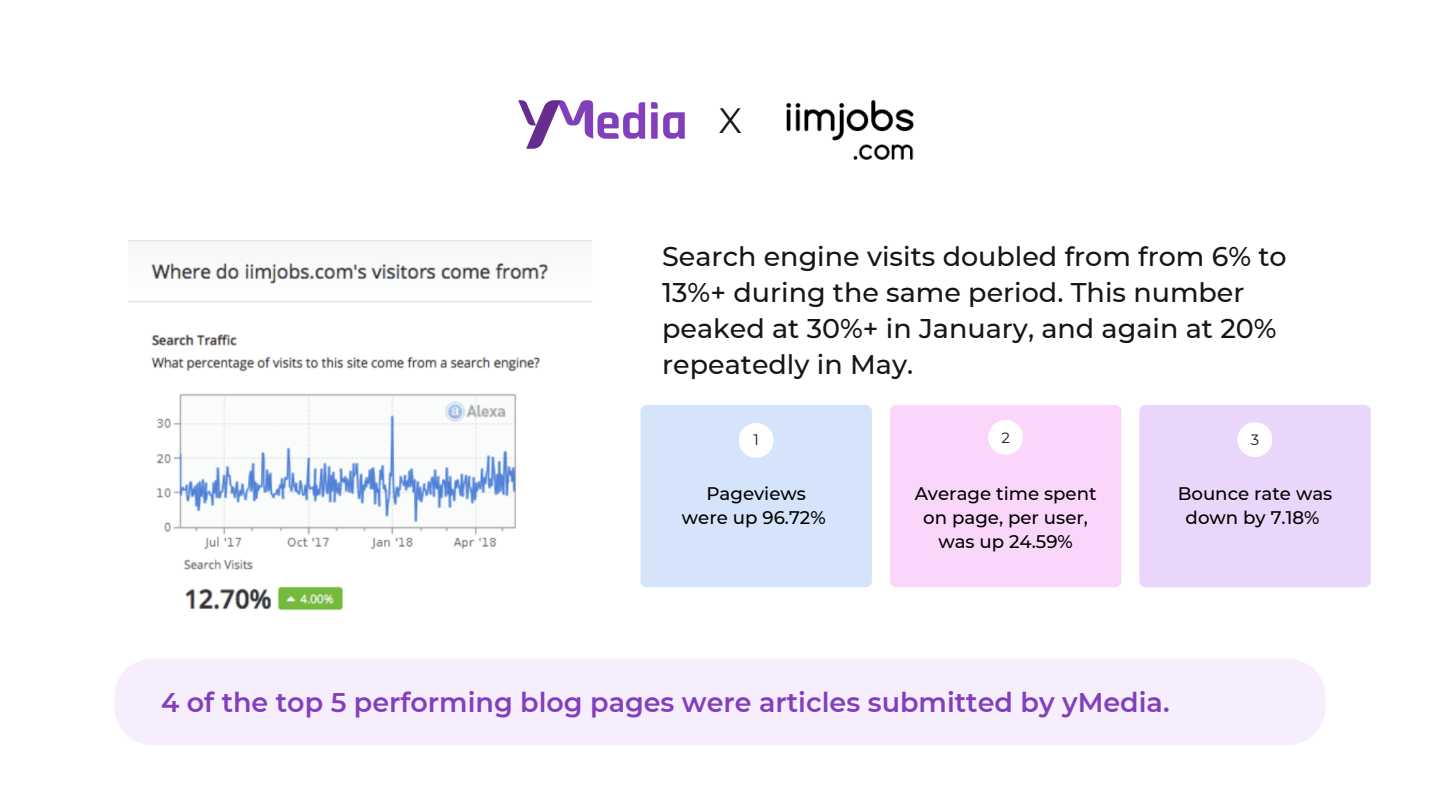
<style>
.page{position:relative;width:1440px;height:810px;background:#fff}
.page>*{position:absolute;margin:0;border:0;box-sizing:border-box;transform-origin:0 0}
.t1{font:35.2px "Montserrat";color:#171616}
.t2{font:500 27px/36px "Montserrat";color:#171616}
.t3{font:600 27px "Montserrat";color:#823fbc}
.t4{font:500 18.2px/24.1px "Montserrat";color:#000;text-align:center}
.t5{font:15.1px "Montserrat";color:#171616}
.t6{font:14.9px "Montserrat";color:#171616}
</style>
<div class="page">
<img style="left:786px;top:100px;width:128px;height:60px">
<img style="left:518px;top:100px;width:167px;height:49px">
<img style="left:128px;top:241px;width:464px;height:370px">
<div style="left:114px;top:659px;width:1211px;height:86px;background:#f6eefd"></div>
<div style="left:890px;top:405px;width:231px;height:182px;background:#fbd6fb;border-radius:6px"></div>
<div style="left:641px;top:405px;width:231px;height:182px;background:#d6e4fb;border-radius:6px"></div>
<div style="left:739px;top:423px;width:35px;height:35px;background:#fff;border-radius:50%"></div>
<div style="left:988px;top:420px;width:35px;height:35px;background:#fff;border-radius:50%"></div>
<div style="left:1139px;top:405px;width:232px;height:182px;background:#ead6fb;border-radius:6px"></div>
<div style="left:1237px;top:422px;width:35px;height:35px;background:#fff;border-radius:50%"></div>
<p class="t1" style="left:719px;top:99px;width:25px">X</p>
<p class="t2" style="left:662px;top:238px;width:626px">Search engine visits doubled from from 6% to 13%+ during the same period. This number peaked at 30%+ in January, and again at 20% repeatedly in May.</p>
<p class="t5" style="left:753px;top:431px;width:7px">1</p>
<p class="t6" style="left:1001px;top:428px;width:10px">2</p>
<p class="t6" style="left:1251px;top:431px;width:10px">3</p>
<p class="t4" style="left:682px;top:481px;width:145px">Pageviews were up 96.72%</p>
<p class="t4" style="left:915px;top:481px;width:183px">Average time spent on page, per user, was up 24.59%</p>
<p class="t4" style="left:1178px;top:481px;width:156px">Bounce rate was down by 7.18%</p>
<p class="t3" style="left:161px;top:686px;width:1010px">4 of the top 5 performing blog pages were articles submitted by yMedia.</p>
</div>
